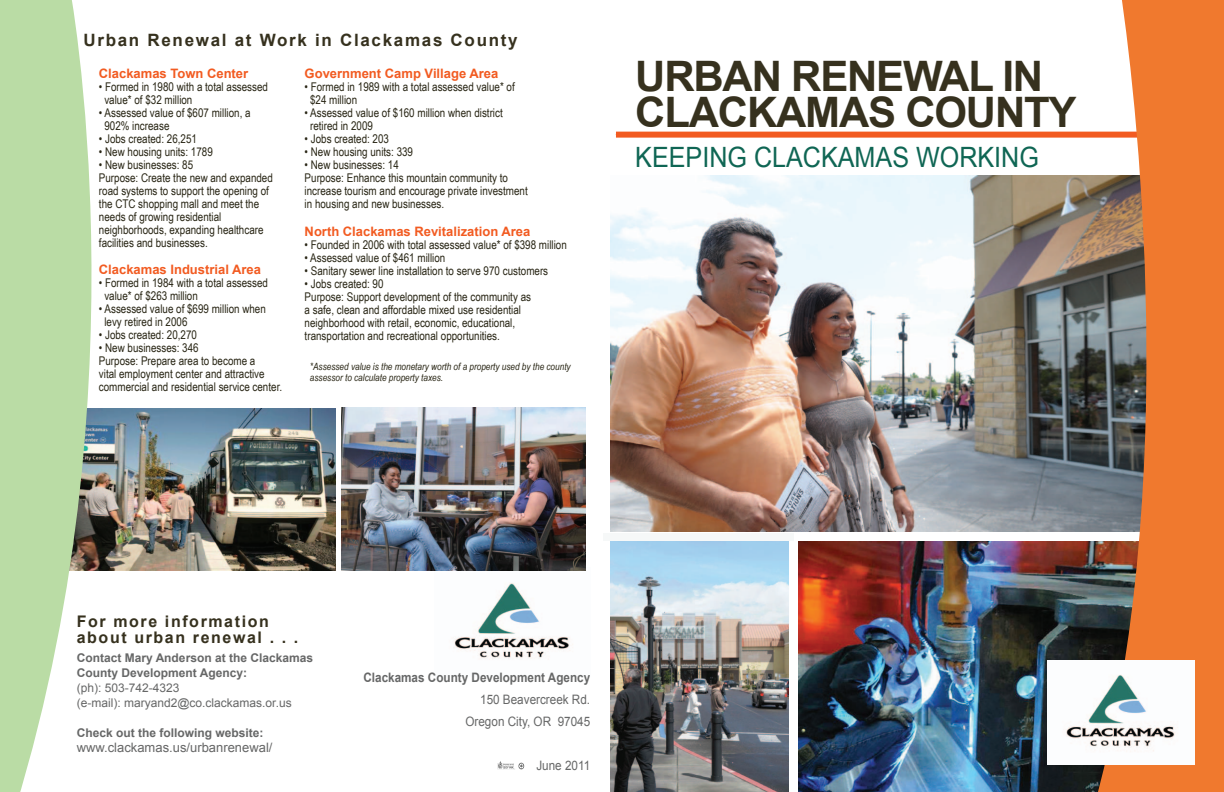
<style>
.page{position:relative;width:1224px;height:792px;background:#fff}
.page>*{position:absolute;margin:0;border:0;box-sizing:border-box;transform-origin:0 0}
.t1{font:700 42px/36px "Arial";letter-spacing:-.03em;color:#36311e}
.t2{font:28px "Arial";color:#0f6654;scale:.9 1}
.t3{font:700 17px "Arial";letter-spacing:.1em;color:#36311e}
.t4{font:700 16px/16px "Arial";letter-spacing:.1em;color:#36311e}
.t5{font:700 13px "Arial";color:#f25b21}
.t6{font:13px/22px "Arial";color:#666767;text-align:right;scale:.9 1}
.t7{font:13px "Arial";color:#666767}
.t8{font:12px/13px "Arial Narrow";color:#282514}
.t9{font:700 12px/15px "Arial";color:#666767}
.t10{font:italic 10px/11px "Arial Narrow";color:#282514}
.s1{font-weight:400}
.s2{font-weight:700}
</style>
<div class="page">
<img style="left:434px;top:570px;width:152px;height:90px">
<img style="left:799px;top:541px;width:292px;height:251px">
<img style="left:341px;top:408px;width:245px;height:162px">
<img style="left:611px;top:176px;width:480px;height:356px">
<div style="left:616px;top:132px;width:550px;height:6px;background:#f25b21"></div>
<img style="left:93px;top:409px;width:243px;height:161px">
<svg style="left:0;top:0;width:93px;height:792px;fill:#badca5"></svg>
<img style="left:611px;top:541px;width:178px;height:251px">
<div style="left:603px;top:534px;width:191px;height:7px;background:#f6f8f8"></div>
<svg style="left:1091px;top:0;width:133px;height:792px;background:#cc7c4a"></svg>
<img style="left:1047px;top:660px;width:147px;height:104px">
<img style="left:497px;top:761px;width:28px;height:9px">
<p class="t3" style="left:83px;top:30px;width:436px">Urban Renewal at Work in Clackamas County</p>
<p class="t5" style="left:99px;top:66px;width:151px">Clackamas Town Center</p>
<p class="t8" style="left:104px;top:80px;width:165px;text-indent:-5px">• Formed in 1980 with a total assessed value* of $32 million</p>
<p class="t8" style="left:104px;top:106px;width:148px;text-indent:-5px">• Assessed value of $607 million, a<br>902% increase</p>
<p class="t8" style="left:99px;top:132px;width:100px">• Jobs created: 26,251</p>
<p class="t8" style="left:99px;top:145px;width:115px">• New housing units: 1789</p>
<p class="t8" style="left:99px;top:158px;width:175px">• New businesses: 85<br>Purpose: Create the new and expanded road systems to support the opening of the CTC shopping mall and meet the needs of growing residential neighborhoods, expanding healthcare facilities and businesses.</p>
<p class="t5" style="left:99px;top:262px;width:164px">Clackamas Industrial Area</p>
<p class="t8" style="left:104px;top:276px;width:165px;text-indent:-5px">• Formed in 1984 with a total assessed value* of $263 million</p>
<p class="t8" style="left:104px;top:302px;width:163px;text-indent:-5px">• Assessed value of $699 million when levy retired in 2006</p>
<p class="t8" style="left:99px;top:328px;width:100px">• Jobs created: 20,270</p>
<p class="t8" style="left:99px;top:341px;width:185px">• New businesses: 346<br>Purpose: Prepare area to become a<br>vital employment center and attractive commercial and residential service center.</p>
<p class="t5" style="left:305px;top:66px;width:195px">Government Camp Village Area</p>
<p class="t8" style="left:310px;top:81px;width:206px;text-indent:-5px">• Formed in 1989 with a total assessed value* of $24 million</p>
<p class="t8" style="left:310px;top:107px;width:194px;text-indent:-5px">• Assessed value of $160 million when district retired in 2009</p>
<p class="t8" style="left:305px;top:133px;width:86px">• Jobs created: 203</p>
<p class="t8" style="left:305px;top:146px;width:110px">• New housing units: 339</p>
<p class="t8" style="left:305px;top:159px;width:225px">• New businesses: 14<br>Purpose: Enhance this mountain community to increase tourism and encourage private investment in housing and new businesses.</p>
<p class="t5" style="left:305px;top:224px;width:227px">North Clackamas Revitalization Area</p>
<p class="t8" style="left:305px;top:239px;width:264px">• Founded in 2006 with total assessed value* of $398 million</p>
<p class="t8" style="left:305px;top:252px;width:142px">• Assessed value of $461 million</p>
<p class="t8" style="left:305px;top:265px;width:245px">• Sanitary sewer line installation to serve 970 customers</p>
<p class="t8" style="left:305px;top:278px;width:228px">• Jobs created: 90<br>Purpose: Support development of the community as a safe, clean and affordable mixed use residential neighborhood with retail, economic, educational, transportation and recreational opportunities.</p>
<p class="t10" style="left:310px;top:361px;width:262px">*Assessed value is the monetary worth of a property used by the county assessor to calculate property taxes.</p>
<p class="t1" style="left:635px;top:58px;width:443px">URBAN RENEWAL IN<br>CLACKAMAS COUNTY</p>
<p class="t2" style="left:635px;top:141px;width:450px">KEEPING CLACKAMAS WORKING</p>
<p class="t4" style="left:77px;top:614px;width:223px">For more information about urban renewal . . .</p>
<p class="t9" style="left:77px;top:651px;width:238px">Contact Mary Anderson at the Clackamas<br>County Development Agency:<br><span class="s1">(ph): 503-742-4323<br>(e-mail): maryand2@co.clackamas.or.us</span></p>
<p class="t9" style="left:77px;top:726px;width:188px">Check out the following website:</p>
<p class="t7" style="left:77px;top:740px;width:197px">www.clackamas.us/urbanrenewal/</p>
<p class="t6" style="left:363px;top:666px;width:253px"><span class="s2">Clackamas County Development Agency<br></span>150 Beavercreek Rd.<br>Oregon City, OR 97045</p>
<p class="t6" style="left:536px;top:754px;width:61px">June 2011</p>
</div>
